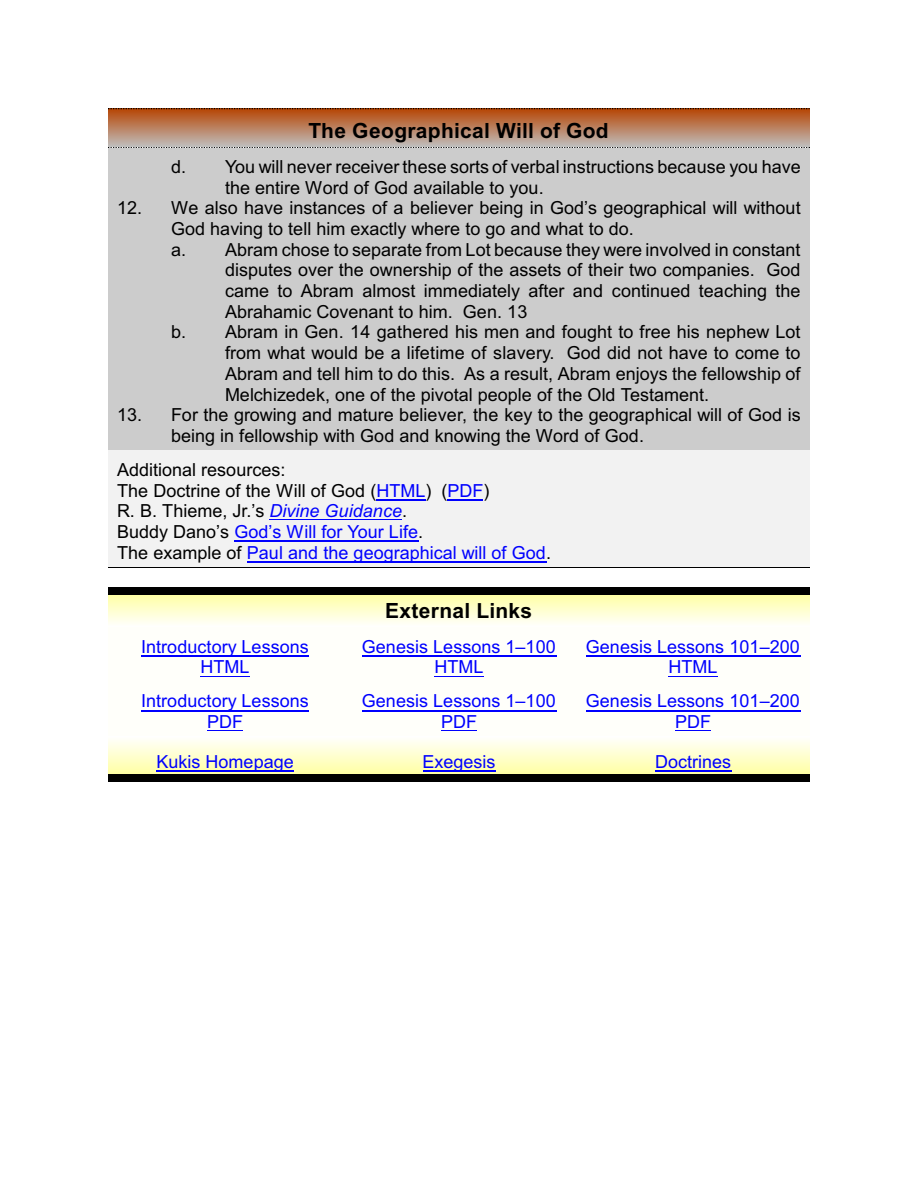
<style>
.page{position:relative;width:918px;height:1188px;background:#fff}
.page>*{position:absolute;margin:0;border:0;box-sizing:border-box;transform-origin:0 0}
.t1{font:700 21px "Arial";letter-spacing:.015em;color:#000}
.t2{font:18px/20.7px "Arial";color:#000}
.t3{font:18px/20.7px "Arial";color:#00f;text-align:center}
.s1{color:#00f}
.s2{font-style:italic;color:#00f}
</style>
<div class="page">
<img style="left:108px;top:109px;width:702px;height:38px">
<svg style="left:108px;top:108px;width:702px;height:1px"></svg>
<svg style="left:108px;top:147px;width:702px;height:1px"></svg>
<div style="left:108px;top:148px;width:702px;height:302px;background:#ccc"></div>
<div style="left:108px;top:450px;width:702px;height:117px;background:#f2f2f2"></div>
<div style="left:108px;top:588px;width:702px;height:7px;background:#000"></div>
<div style="left:108px;top:627px;width:234px;height:54px;background:#fffffa"></div>
<div style="left:342px;top:627px;width:234px;height:54px;background:#fffffa"></div>
<div style="left:576px;top:627px;width:234px;height:54px;background:#fffffa"></div>
<div style="left:108px;top:682px;width:234px;height:54px;background:#fffffa"></div>
<div style="left:342px;top:682px;width:234px;height:54px;background:#fffffa"></div>
<div style="left:576px;top:682px;width:234px;height:54px;background:#fffffa"></div>
<img style="left:108px;top:740px;width:702px;height:35px">
<div style="left:108px;top:775px;width:234px;height:7px;background:#000"></div>
<div style="left:342px;top:775px;width:234px;height:7px;background:#000"></div>
<div style="left:576px;top:775px;width:234px;height:7px;background:#000"></div>
<hr style="left:376px;top:499px;width:50px;height:1px;background:#00f">
<hr style="left:447px;top:499px;width:36px;height:1px;background:#00f">
<hr style="left:270px;top:520px;width:132px;height:1px;background:#00f">
<hr style="left:234px;top:541px;width:125px;height:1px;background:#00f">
<hr style="left:358px;top:541px;width:60px;height:1px;background:#00f">
<hr style="left:247px;top:562px;width:299px;height:1px;background:#00f">
<hr style="left:141px;top:655px;width:168px;height:1px;background:#00f">
<hr style="left:201px;top:676px;width:49px;height:1px;background:#00f">
<hr style="left:362px;top:655px;width:194px;height:1px;background:#00f">
<hr style="left:435px;top:676px;width:49px;height:1px;background:#00f">
<hr style="left:586px;top:655px;width:214px;height:1px;background:#00f">
<hr style="left:669px;top:676px;width:49px;height:1px;background:#00f">
<hr style="left:141px;top:710px;width:168px;height:1px;background:#00f">
<hr style="left:207px;top:730px;width:36px;height:1px;background:#00f">
<hr style="left:362px;top:710px;width:194px;height:1px;background:#00f">
<hr style="left:441px;top:730px;width:36px;height:1px;background:#00f">
<hr style="left:586px;top:710px;width:214px;height:1px;background:#00f">
<hr style="left:675px;top:730px;width:36px;height:1px;background:#00f">
<hr style="left:156px;top:771px;width:108px;height:1px;background:#00f">
<hr style="left:264px;top:771px;width:30px;height:1px;background:#00f">
<hr style="left:423px;top:771px;width:73px;height:1px;background:#00f">
<hr style="left:655px;top:771px;width:76px;height:1px;background:#00f">
<p class="t1" style="left:309px;top:123px;width:302px">The Geographical Will of God</p>
<p class="t2" style="left:225px;top:158px;width:577px;text-indent:-54px">d. You will never receiver these sorts of verbal instructions because you have the entire Word of God available to you.</p>
<p class="t2" style="left:117px;top:199px;width:685px">12. We also have instances of a believer being in God’s geographical will without</p>
<p class="t2" style="left:171px;top:220px;width:464px">God having to tell him exactly where to go and what to do.</p>
<p class="t2" style="left:171px;top:241px;width:631px">a. Abram chose to separate from Lot because they were involved in constant</p>
<p class="t2" style="left:225px;top:261px;width:577px">disputes over the ownership of the assets of their two companies. God</p>
<p class="t2" style="left:225px;top:282px;width:577px">came to Abram almost immediately after and continued teaching the</p>
<p class="t2" style="left:225px;top:303px;width:304px">Abrahamic Covenant to him. Gen. 13</p>
<p class="t2" style="left:171px;top:323px;width:631px">b. Abram in Gen. 14 gathered his men and fought to free his nephew Lot</p>
<p class="t2" style="left:225px;top:344px;width:577px">from what would be a lifetime of slavery. God did not have to come to</p>
<p class="t2" style="left:225px;top:365px;width:577px">Abram and tell him to do this. As a result, Abram enjoys the fellowship of</p>
<p class="t2" style="left:225px;top:385px;width:486px">Melchizedek, one of the pivotal people of the Old Testament.</p>
<p class="t2" style="left:171px;top:406px;width:631px;text-indent:-54px">13. For the growing and mature believer, the key to the geographical will of God is being in fellowship with God and knowing the Word of God.</p>
<p class="t2" style="left:117px;top:461px;width:436px">Additional resources:<br>The Doctrine of the Will of God (<span class="s1">HTML</span>) (<span class="s1">PDF</span>)<br>R. B. Thieme, Jr.’s <span class="s2">Divine Guidance</span>.<br>Buddy Dano’s <span class="s1">God’s Will for Your Life</span>.<br>The example of <span class="s1">Paul and the geographical will of God</span>.</p>
<p class="t1" style="left:385px;top:602px;width:149px">External Links</p>
<p class="t3" style="left:141px;top:638px;width:169px">Introductory Lessons<br>HTML</p>
<p class="t3" style="left:362px;top:638px;width:195px">Genesis Lessons 1–100<br>HTML</p>
<p class="t3" style="left:586px;top:638px;width:216px">Genesis Lessons 101–200<br>HTML</p>
<p class="t3" style="left:141px;top:692px;width:169px">Introductory Lessons<br>PDF</p>
<p class="t3" style="left:362px;top:692px;width:195px">Genesis Lessons 1–100<br>PDF</p>
<p class="t3" style="left:586px;top:692px;width:216px">Genesis Lessons 101–200<br>PDF</p>
<p class="t3" style="left:156px;top:753px;width:139px">Kukis Homepage</p>
<p class="t3" style="left:423px;top:753px;width:74px">Exegesis</p>
<p class="t3" style="left:655px;top:753px;width:78px">Doctrines</p>
</div>
